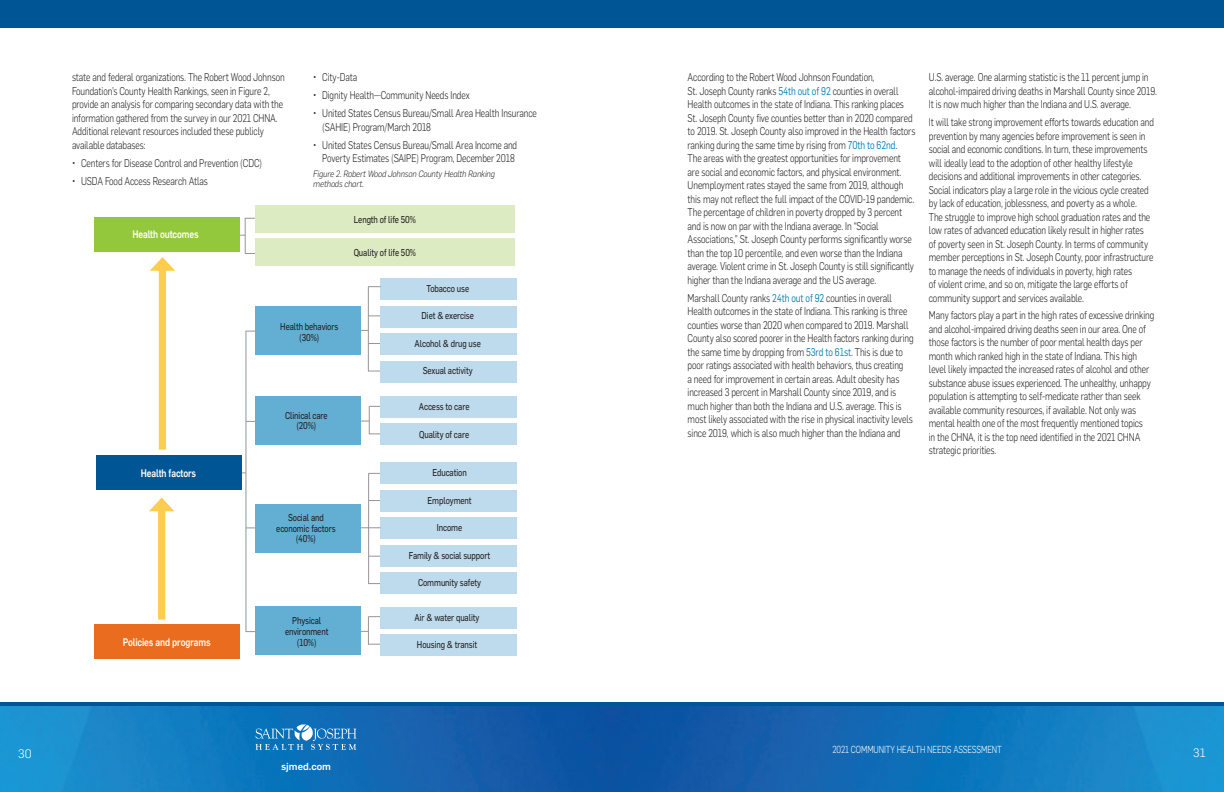
<style>
.page{position:relative;width:1224px;height:792px;background:#fff}
.page>*{position:absolute;margin:0;border:0;box-sizing:border-box;transform-origin:0 0}
.t1{font:300 12px "Flama";color:#fff}
.CatCopy{font:300 11px/13.5px "Flama";letter-spacing:-.01em;color:#231f20;scale:.8 1}
.CatBullets{font:300 11px/13.5px "Flama";letter-spacing:-.01em;color:#231f20;scale:.8 1}
.CatCopy-2{font:500 10.8px "Flama";letter-spacing:-.01em;color:#fff;scale:.82 1}
.t2{font:300 10px "Flama";letter-spacing:-.01em;color:#fff;scale:.8 1}
.t3{font:500 10px "Flama";color:#fff}
.CatCopy-3{font:9.8px/10.8px "Flama Basic";letter-spacing:-.01em;color:#231f20;text-align:center;scale:.82 1}
.SmallText{font:italic 300 9px/10px "Flama";letter-spacing:-.01em;color:#231f20;scale:.9 1}
.s1{font-weight:400;color:#007cb1}
</style>
<div class="page">
<img style="left:0;top:706px;width:1224px;height:86px">
<hr style="left:612px;top:702px;width:612px;height:3px;background:#005595">
<div style="left:612px;top:0;width:612px;height:25px;background:#005595"></div>
<hr style="left:612px;top:25px;width:612px;height:3px;background:#005595">
<svg style="left:255px;top:723px;width:102px;height:27px;background:#3989c4"></svg>
<div style="left:0;top:0;width:613px;height:25px;background:#005595"></div>
<hr style="left:0;top:25px;width:613px;height:3px;background:#005595">
<hr style="left:0;top:702px;width:613px;height:3px;background:#005595">
<svg style="left:369px;top:316px;width:12px;height:1px"></svg>
<svg style="left:369px;top:343px;width:12px;height:1px"></svg>
<svg style="left:368px;top:473px;width:13px;height:1px"></svg>
<svg style="left:369px;top:500px;width:12px;height:1px"></svg>
<svg style="left:369px;top:583px;width:12px;height:1px"></svg>
<svg style="left:369px;top:556px;width:12px;height:1px"></svg>
<svg style="left:361px;top:616px;width:20px;height:29px"></svg>
<div style="left:381px;top:635px;width:136px;height:21px;background:#bddbec"></div>
<div style="left:381px;top:607px;width:136px;height:21px;background:#bddbec"></div>
<div style="left:255px;top:606px;width:106px;height:49px;background:#62afd3"></div>
<div style="left:255px;top:504px;width:105px;height:49px;background:#62afd3"></div>
<hr style="left:246px;top:331px;width:1px;height:142px;background:#939598">
<hr style="left:246px;top:473px;width:1px;height:159px;background:#939598">
<svg style="left:361px;top:406px;width:21px;height:29px"></svg>
<div style="left:255px;top:396px;width:106px;height:49px;background:#62afd3"></div>
<div style="left:381px;top:424px;width:136px;height:21px;background:#bddbec"></div>
<div style="left:381px;top:396px;width:136px;height:22px;background:#bddbec"></div>
<div style="left:255px;top:205px;width:260px;height:28px;background:#dcebc1"></div>
<div style="left:255px;top:238px;width:260px;height:28px;background:#dcebc1"></div>
<div style="left:94px;top:625px;width:145px;height:34px;background:#ea6d1f"></div>
<div style="left:96px;top:455px;width:145px;height:35px;background:#005595"></div>
<div style="left:94px;top:218px;width:145px;height:34px;background:#94c83c"></div>
<div style="left:255px;top:306px;width:106px;height:49px;background:#62afd3"></div>
<div style="left:381px;top:573px;width:136px;height:21px;background:#bddbec"></div>
<div style="left:381px;top:545px;width:136px;height:22px;background:#bddbec"></div>
<div style="left:381px;top:518px;width:136px;height:21px;background:#bddbec"></div>
<div style="left:381px;top:490px;width:136px;height:22px;background:#bddbec"></div>
<div style="left:381px;top:463px;width:136px;height:21px;background:#bddbec"></div>
<div style="left:381px;top:333px;width:136px;height:22px;background:#bddbec"></div>
<div style="left:381px;top:306px;width:136px;height:21px;background:#bddbec"></div>
<div style="left:381px;top:278px;width:136px;height:22px;background:#bddbec"></div>
<hr style="left:245px;top:218px;width:1px;height:36px;background:#939598">
<hr style="left:368px;top:287px;width:1px;height:84px;background:#939598">
<svg style="left:368px;top:286px;width:13px;height:1px"></svg>
<svg style="left:368px;top:371px;width:13px;height:1px"></svg>
<div style="left:381px;top:361px;width:136px;height:21px;background:#bddbec"></div>
<hr style="left:368px;top:474px;width:1px;height:110px;background:#939598">
<svg style="left:360px;top:527px;width:21px;height:1px"></svg>
<div style="left:159px;top:265px;width:7px;height:185px;background:#fecc4e"></div>
<svg style="left:150px;top:257px;width:25px;height:14px"></svg>
<div style="left:158px;top:506px;width:7px;height:114px;background:#fecc4e"></div>
<svg style="left:149px;top:498px;width:25px;height:13px"></svg>
<p class="t1" style="left:18px;top:745px;width:15px">30</p>
<p class="CatCopy" style="left:72px;top:70px;width:268px">state and federal organizations. The Robert Wood Johnson Foundation’s County Health Rankings, seen in Figure 2, provide an analysis for comparing secondary data with the information gathered from the survey in our 2021 CHNA.<br>Additional relevant resources included these publicly available databases:</p>
<p class="CatBullets" style="left:72px;top:155px;width:239px">• Centers for Disease Control and Prevention (CDC)</p>
<p class="CatBullets" style="left:72px;top:173px;width:172px">• USDA Food Access Research Atlas</p>
<p class="CatCopy-2" style="left:132px;top:227px;width:83px">Health outcomes</p>
<p class="CatBullets" style="left:313px;top:70px;width:56px">• City-Data</p>
<p class="CatBullets" style="left:313px;top:88px;width:197px">• Dignity Health—Community Needs Index</p>
<p class="CatBullets" style="left:322px;top:106px;width:270px;text-indent:-9px">• United States Census Bureau/Small Area Health Insurance (SAHIE) Program/March 2018</p>
<p class="CatBullets" style="left:313px;top:138px;width:257px;text-align:right">• United States Census Bureau/Small Area Income and<br>Poverty Estimates (SAIPE) Program, December 2018</p>
<p class="SmallText" style="left:313px;top:168px;width:203px">Figure 2. Robert Wood Johnson County Health Ranking methods chart.</p>
<p class="CatCopy-3" style="left:354px;top:214px;width:77px">Length of life 50%</p>
<p class="CatCopy-3" style="left:354px;top:247px;width:78px">Quality of life 50%</p>
<p class="CatCopy-2" style="left:141px;top:466px;width:69px">Health factors</p>
<p class="CatCopy-2" style="left:123px;top:635px;width:109px">Policies and programs</p>
<p class="CatCopy-3" style="left:280px;top:320px;width:72px">Health behaviors</p>
<p class="CatCopy-3" style="left:299px;top:331px;width:26px">(30%)</p>
<p class="CatCopy-3" style="left:285px;top:409px;width:54px">Clinical care</p>
<p class="CatCopy-3" style="left:296px;top:420px;width:26px">(20%)</p>
<p class="CatCopy-3" style="left:276px;top:511px;width:74px">Social and economic factors (40%)</p>
<p class="CatCopy-3" style="left:285px;top:615px;width:54px">Physical environment (10%)</p>
<p class="t3" style="left:281px;top:760px;width:51px">sjmed.com</p>
<p class="CatCopy-3" style="left:426px;top:282px;width:54px">Tobacco use</p>
<p class="CatCopy-3" style="left:422px;top:310px;width:65px">Diet &amp; exercise</p>
<p class="CatCopy-3" style="left:415px;top:337px;width:82px">Alcohol &amp; drug use</p>
<p class="CatCopy-3" style="left:423px;top:365px;width:62px">Sexual activity</p>
<p class="CatCopy-3" style="left:419px;top:401px;width:63px">Access to care</p>
<p class="CatCopy-3" style="left:419px;top:428px;width:62px">Quality of care</p>
<p class="CatCopy-3" style="left:433px;top:467px;width:43px">Education</p>
<p class="CatCopy-3" style="left:428px;top:494px;width:55px">Employment</p>
<p class="CatCopy-3" style="left:437px;top:522px;width:32px">Income</p>
<p class="CatCopy-3" style="left:409px;top:549px;width:101px">Family &amp; social support</p>
<p class="CatCopy-3" style="left:418px;top:577px;width:78px">Community safety</p>
<p class="CatCopy-3" style="left:415px;top:612px;width:81px">Air &amp; water quality</p>
<p class="CatCopy-3" style="left:417px;top:639px;width:75px">Housing &amp; transit</p>
<p class="CatCopy" style="left:688px;top:70px;width:286px">According to the Robert Wood Johnson Foundation,<br>St. Joseph County ranks <span class="s1">54th out of 92</span> counties in overall Health outcomes in the state of Indiana. This ranking places St. Joseph County five counties better than in 2020 compared to 2019. St. Joseph County also improved in the Health factors ranking during the same time by rising from <span class="s1">70th to 62nd</span>.<br>The areas with the greatest opportunities for improvement are social and economic factors, and physical environment.<br>Unemployment rates stayed the same from 2019, although this may not reflect the full impact of the COVID-19 pandemic.<br>The percentage of children in poverty dropped by 3 percent and is now on par with the Indiana average. In “Social Associations,” St. Joseph County performs significantly worse than the top 10 percentile, and even worse than the Indiana average. Violent crime in St. Joseph County is still significantly higher than the Indiana average and the US average.</p>
<p class="CatCopy" style="left:688px;top:290px;width:284px">Marshall County ranks <span class="s1">24th out of 92</span> counties in overall Health outcomes in the state of Indiana. This ranking is three counties worse than 2020 when compared to 2019. Marshall County also scored poorer in the Health factors ranking during the same time by dropping from <span class="s1">53rd to 61st</span>. This is due to poor ratings associated with health behaviors, thus creating<br>a need for improvement in certain areas. Adult obesity has increased 3 percent in Marshall County since 2019, and is much higher than both the Indiana and U.S. average. This is most likely associated with the rise in physical inactivity levels since 2019, which is also much higher than the Indiana and</p>
<p class="CatCopy" style="left:929px;top:70px;width:287px">U.S. average. One alarming statistic is the 11 percent jump in alcohol-impaired driving deaths in Marshall County since 2019.<br>It is now much higher than the Indiana and U.S. average.</p>
<p class="CatCopy" style="left:929px;top:115px;width:283px">It will take strong improvement efforts towards education and prevention by many agencies before improvement is seen in social and economic conditions. In turn, these improvements will ideally lead to the adoption of other healthy lifestyle decisions and additional improvements in other categories.<br>Social indicators play a large role in the vicious cycle created by lack of education, joblessness, and poverty as a whole.<br>The struggle to improve high school graduation rates and the low rates of advanced education likely result in higher rates<br>of poverty seen in St. Joseph County. In terms of community member perceptions in St. Joseph County, poor infrastructure to manage the needs of individuals in poverty, high rates<br>of violent crime, and so on, mitigate the large efforts of community support and services available.</p>
<p class="CatCopy" style="left:929px;top:308px;width:283px">Many factors play a part in the high rates of excessive drinking and alcohol-impaired driving deaths seen in our area. One of those factors is the number of poor mental health days per month which ranked high in the state of Indiana. This high level likely impacted the increased rates of alcohol and other substance abuse issues experienced. The unhealthy, unhappy population is attempting to self-medicate rather than seek available community resources, if available. Not only was mental health one of the most frequently mentioned topics<br>in the CHNA, it is the top need identified in the 2021 CHNA strategic priorities.</p>
<p class="t2" style="left:833px;top:743px;width:213px">2021 COMMUNITY HEALTH NEEDS ASSESSMENT</p>
<p class="t1" style="left:1193px;top:745px;width:14px">31</p>
</div>
